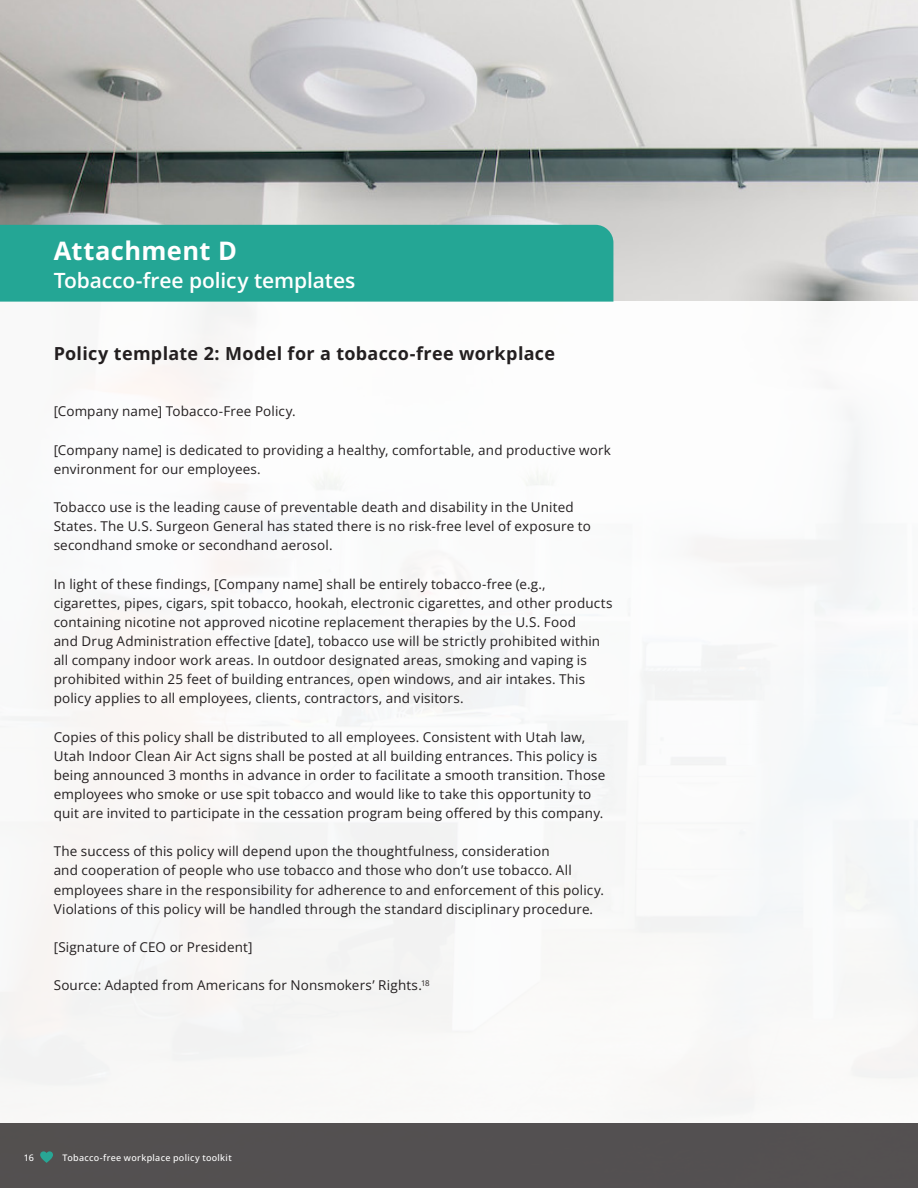
<style>
.page{position:relative;width:918px;height:1188px;background:#fff}
.page>*{position:absolute;margin:0;border:0;box-sizing:border-box;transform-origin:0 0}
.body_copy{font:700 25.5px "Open Sans";letter-spacing:.015em;color:#fff}
.body_copy-2{font:600 21px "Open Sans";letter-spacing:-.005em;color:#fff}
.H3_purple{font:700 18px "Open Sans";letter-spacing:.015em;color:#231f20}
.body_copy-3{font:13.5px/19.2px "Open Sans";letter-spacing:.01em;color:#231f20}
.body_bold{font:500 9px "Open Sans";letter-spacing:.035em;color:#fff}
</style>
<div class="page">
<img style="left:0;top:0;width:918px;height:302px">
<div style="left:0;top:225px;width:613px;height:77px;background:#24a695"></div>
<div style="left:0;top:1123px;width:918px;height:65px;background:#535051"></div>
<svg style="left:40px;top:1151px;width:13px;height:12px"></svg>
<p class="body_copy" style="left:54px;top:233px;width:185px">Attachment D</p>
<p class="body_copy-2" style="left:54px;top:266px;width:303px">Tobacco-free policy templates</p>
<p class="H3_purple" style="left:54px;top:341px;width:503px">Policy template 2: Model for a tobacco-free workplace</p>
<p class="body_copy-3" style="left:54px;top:402px;width:243px">[Company name] Tobacco-Free Policy.</p>
<p class="body_copy-3" style="left:54px;top:440px;width:559px">[Company name] is dedicated to providing a healthy, comfortable, and productive work environment for our employees.</p>
<p class="body_copy-3" style="left:54px;top:497px;width:539px">Tobacco use is the leading cause of preventable death and disability in the United<br>States. The U.S. Surgeon General has stated there is no risk-free level of exposure to secondhand smoke or secondhand aerosol.</p>
<p class="body_copy-3" style="left:54px;top:574px;width:560px">In light of these findings, [Company name] shall be entirely tobacco-free (e.g., cigarettes, pipes, cigars, spit tobacco, hookah, electronic cigarettes, and other products containing nicotine not approved nicotine replacement therapies by the U.S. Food<br>and Drug Administration effective [date], tobacco use will be strictly prohibited within all company indoor work areas. In outdoor designated areas, smoking and vaping is prohibited within 25 feet of building entrances, open windows, and air intakes. This policy applies to all employees, clients, contractors, and visitors.</p>
<p class="body_copy-3" style="left:54px;top:727px;width:553px">Copies of this policy shall be distributed to all employees. Consistent with Utah law, Utah Indoor Clean Air Act signs shall be posted at all building entrances. This policy is being announced 3 months in advance in order to facilitate a smooth transition. Those employees who smoke or use spit tobacco and would like to take this opportunity to quit are invited to participate in the cessation program being offered by this company.</p>
<p class="body_copy-3" style="left:54px;top:841px;width:552px">The success of this policy will depend upon the thoughtfulness, consideration<br>and cooperation of people who use tobacco and those who don’t use tobacco. All employees share in the responsibility for adherence to and enforcement of this policy.<br>Violations of this policy will be handled through the standard disciplinary procedure.</p>
<p class="body_copy-3" style="left:54px;top:937px;width:200px">[Signature of CEO or President]</p>
<p class="body_copy-3" style="left:54px;top:975px;width:378px">Source: Adapted from Americans for Nonsmokers’ Rights.<sup>18</sup></p>
<p class="body_bold" style="left:24px;top:1151px;width:12px">16</p>
<p class="body_bold" style="left:63px;top:1151px;width:171px">Tobacco-free workplace policy toolkit</p>
</div>
